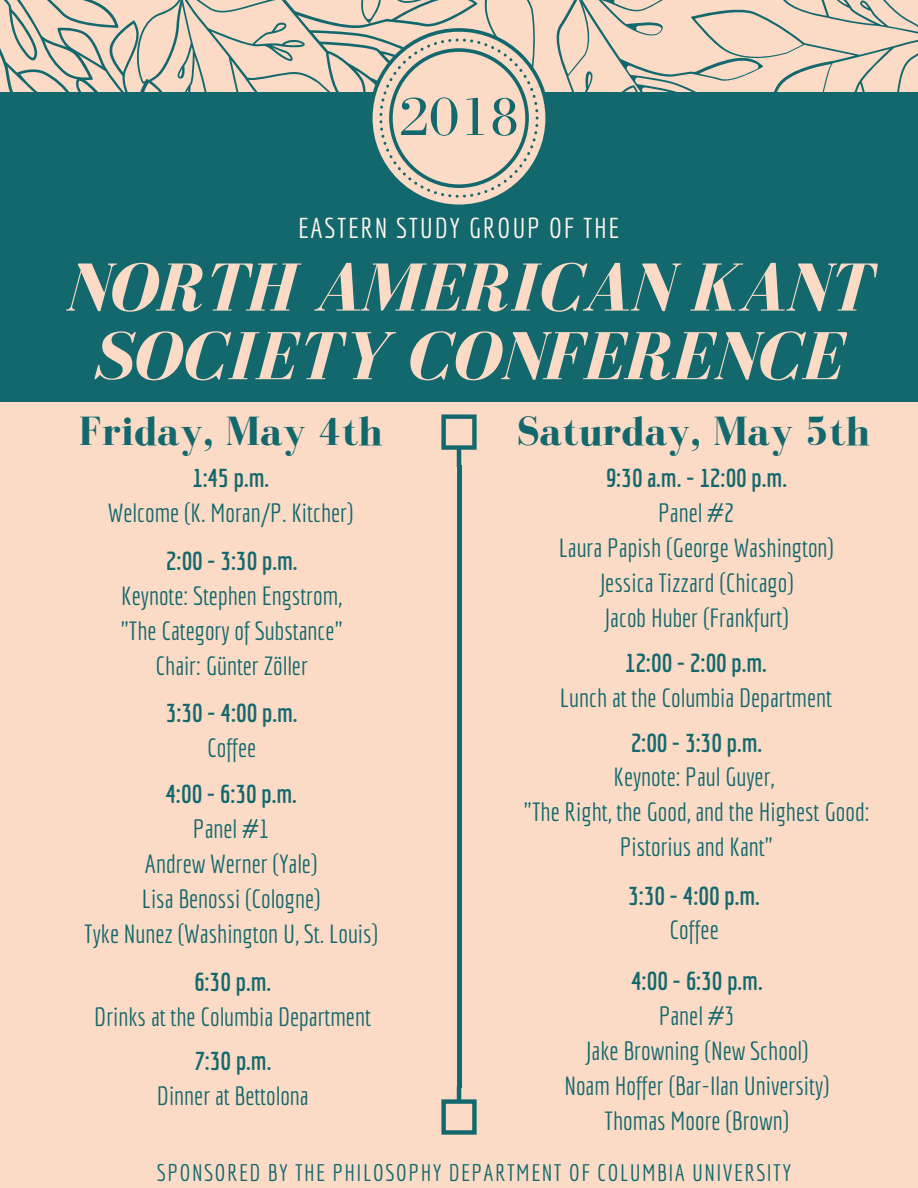
<style>
.page{position:relative;width:918px;height:1188px;background:#fbdbc6}
.page>*{position:absolute;margin:0;border:0;box-sizing:border-box;transform-origin:0 0}
.t1{font:italic 700 70.05px/68.7px "Bodoni FLF";color:#fbdbc6;text-align:center}
.t2{font:55.95px "Bodoni FLF";color:#13686d}
.t3{font:700 42px "Bodoni FLF";color:#13686d}
.t4{font:28.05px "Economica";letter-spacing:.06em;color:#fff6eb}
.t5{font:25.65px/34.8px "Economica";color:#13686d;text-align:center}
.t6{font:700 25.65px "Economica";color:#13686d}
.t7{font:23.4px "Economica";letter-spacing:.06em;color:#13686d}
</style>
<div class="page">
<svg style="left:0;top:0;width:918px;height:92px"></svg>
<div style="left:0;top:92px;width:918px;height:310px;background:#13686d"></div>
<svg style="left:369px;top:28px;width:187px;height:177px"></svg>
<hr style="left:457px;top:465px;width:4px;height:623px;background:#13686d">
<svg style="left:441px;top:1086px;width:36px;height:49px"></svg>
<svg style="left:441px;top:414px;width:36px;height:53px"></svg>
<h2 class="t2" style="left:399px;top:86px;width:122px">2018</h2>
<p class="t4" style="left:298px;top:211px;width:323px">EASTERN STUDY GROUP OF THE</p>
<h1 class="t1" style="left:65px;top:253px;width:807px">NORTH AMERICAN KANT<br>SOCIETY CONFERENCE</h1>
<h3 class="t3" style="left:79px;top:408px;width:306px">Friday, May 4th</h3>
<h3 class="t3" style="left:516px;top:408px;width:356px">Saturday, May 5th</h3>
<p class="t6" style="left:192px;top:463px;width:79px">1:45 p.m.</p>
<p class="t5" style="left:108px;top:495px;width:247px">Welcome (K. Moran/P. Kitcher)</p>
<p class="t6" style="left:166px;top:546px;width:133px">2:00 - 3:30 p.m.</p>
<p class="t5" style="left:120px;top:578px;width:224px">Keynote: Stephen Engstrom, "The Category of Substance"<br>Chair: Günter Zöller</p>
<p class="t6" style="left:166px;top:698px;width:133px">3:30 - 4:00 p.m.</p>
<p class="t5" style="left:207px;top:730px;width:51px">Coffee</p>
<p class="t6" style="left:165px;top:779px;width:133px">4:00 - 6:30 p.m.</p>
<p class="t5" style="left:84px;top:811px;width:295px">Panel #1<br>Andrew Werner (Yale)<br>Lisa Benossi (Cologne)<br>Tyke Nunez (Washington U, St. Louis)</p>
<p class="t6" style="left:194px;top:967px;width:79px">6:30 p.m.</p>
<p class="t5" style="left:94px;top:999px;width:278px">Drinks at the Columbia Department</p>
<p class="t6" style="left:194px;top:1046px;width:79px">7:30 p.m.</p>
<p class="t5" style="left:157px;top:1078px;width:153px">Dinner at Bettolona</p>
<p class="t6" style="left:606px;top:463px;width:183px">9:30 a.m. - 12:00 p.m.</p>
<p class="t5" style="left:559px;top:495px;width:277px">Panel #2<br>Laura Papish (George Washington)<br>Jessica Tizzard (Chicago)<br>Jacob Huber (Frankfurt)</p>
<p class="t6" style="left:625px;top:647px;width:144px">12:00 - 2:00 p.m.</p>
<p class="t5" style="left:560px;top:679px;width:274px">Lunch at the Columbia Department</p>
<p class="t6" style="left:631px;top:727px;width:133px">2:00 - 3:30 p.m.</p>
<p class="t5" style="left:524px;top:759px;width:347px">Keynote: Paul Guyer,<br>"The Right, the Good, and the Highest Good:<br>Pistorius and Kant"</p>
<p class="t6" style="left:628px;top:880px;width:133px">3:30 - 4:00 p.m.</p>
<p class="t5" style="left:670px;top:912px;width:51px">Coffee</p>
<p class="t6" style="left:631px;top:966px;width:133px">4:00 - 6:30 p.m.</p>
<p class="t5" style="left:564px;top:998px;width:267px">Panel #3<br>Jake Browning (New School)<br>Noam Hoffer (Bar-Ilan University)<br>Thomas Moore (Brown)</p>
<p class="t7" style="left:157px;top:1159px;width:636px">SPONSORED BY THE PHILOSOPHY DEPARTMENT OF COLUMBIA UNIVERSITY</p>
</div>
